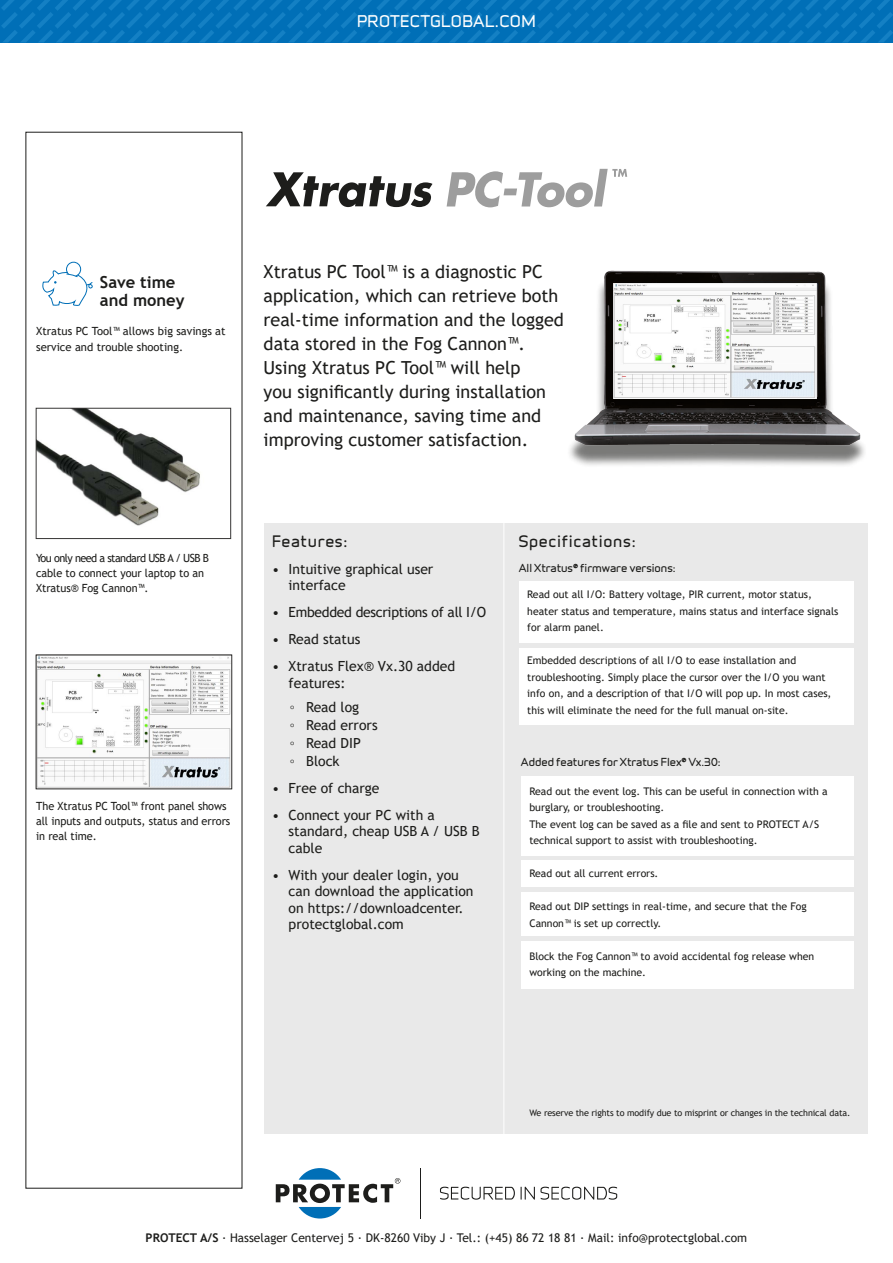
<style>
.page{position:relative;width:893px;height:1263px;background:#fff}
.page>*{position:absolute;margin:0;border:0;box-sizing:border-box;transform-origin:0 0}
.t1{font:18px/24px "Trebuchet MS";color:#1d1d1b}
.t2{font:700 16.5px/18px "Trebuchet MS";color:#1d1d1b}
.t3{font:15.3px "Infinity T Bold";letter-spacing:.03em;color:#fff}
.t4{font:15px "Infinity T Bold";letter-spacing:.05em;color:#1d1d1b}
.t5{font:13.95px/16.5px "Trebuchet MS";color:#1d1d1b}
.t6{font:13.95px "Trebuchet MS";letter-spacing:-.02em;color:#1d1d1b}
.t7{font:12px "Trebuchet MS";color:#1d1d1b}
.Tekst_-_billeder{font:11.25px/15px "Trebuchet MS";letter-spacing:-.005em;color:#1d1d1b}
.t8{font:10.5px/16.5px "Trebuchet MS";color:#1d1d1b}
.t9{font:10.5px "Infinity T Bold";color:#1d1d1b}
.skema_GRÅ{font:9px "Trebuchet MS";letter-spacing:-.01em;color:#1d1d1b}
.s1{font-weight:700}
</style>
<div class="page">
<svg style="left:440px;top:1187px;width:75px;height:13px"></svg>
<svg style="left:521px;top:1187px;width:96px;height:13px"></svg>
<svg style="left:276px;top:1168px;width:124px;height:50px"></svg>
<hr style="left:420px;top:1168px;width:1px;height:50px;background:#1d1d1b">
<svg style="left:1px;top:0;width:892px;height:43px;background:#0472b9"></svg>
<div style="left:264px;top:523px;width:603px;height:610px;background:#e9e9e9"></div>
<hr style="left:503px;top:523px;width:1px;height:648px;background:#fff">
<div style="left:519px;top:581px;width:335px;height:61px;background:#fff"></div>
<svg style="left:42px;top:261px;width:51px;height:45px"></svg>
<svg style="left:266px;top:172px;width:166px;height:35px"></svg>
<svg style="left:447px;top:169px;width:180px;height:38px"></svg>
<div style="left:521px;top:776px;width:333px;height:79px;background:#fff"></div>
<img style="left:38px;top:657px;width:192px;height:130px">
<div style="left:36px;top:655px;width:196px;height:134px;border:1px solid #373635"></div>
<div style="left:567px;top:277px;width:299px;height:191px;background:#1d1d1b;opacity:.59"></div>
<img style="left:567px;top:270px;width:299px;height:183px">
<img style="left:614px;top:284px;width:203px;height:114px">
<img style="left:38px;top:410px;width:162px;height:116px">
<div style="left:36px;top:408px;width:195px;height:131px;border:1px solid #373635"></div>
<div style="left:519px;top:648px;width:335px;height:77px;background:#fff"></div>
<div style="left:521px;top:860px;width:333px;height:27px;background:#fff"></div>
<div style="left:521px;top:892px;width:333px;height:44px;background:#fff"></div>
<div style="left:521px;top:941px;width:333px;height:48px;background:#fff"></div>
<p class="t3" style="left:357px;top:10px;width:180px">PROTECTGLOBAL.COM</p>
<p class="t2" style="left:100px;top:273px;width:86px">Save time and money</p>
<p class="Tekst_-_billeder" style="left:36px;top:323px;width:191px;line-height:15.8px">Xtratus PC Tool™ allows big savings at service and trouble shooting.</p>
<p class="t1" style="left:264px;top:260px;width:302px">Xtratus PC Tool™ is a diagnostic PC application, which can retrieve both real-time information and the logged data stored in the Fog Cannon™.</p>
<p class="t1" style="left:264px;top:356px;width:284px">Using Xtratus PC Tool™ will help you significantly during installation and maintenance, saving time and improving customer satisfaction.</p>
<p class="Tekst_-_billeder" style="left:36px;top:551px;width:174px">You only need a standard USB A / USB B cable to connect your laptop to an<br>Xtratus® Fog Cannon™.</p>
<p class="Tekst_-_billeder" style="left:36px;top:798px;width:196px">The Xtratus PC Tool™ front panel shows all inputs and outputs, status and errors in real time.</p>
<p class="t4" style="left:272px;top:531px;width:77px">Features:</p>
<p class="t5" style="left:289px;top:560px;width:146px;text-indent:-16px">• Intuitive graphical user interface</p>
<p class="t6" style="left:272px;top:603px;width:216px">• Embedded descriptions of all I/O</p>
<p class="t5" style="left:272px;top:631px;width:90px">• Read status</p>
<p class="t5" style="left:289px;top:658px;width:168px;text-indent:-16px">• Xtratus Flex® Vx.30 added features:</p>
<p class="t5" style="left:290px;top:698px;width:71px">◦ Read log</p>
<p class="t5" style="left:290px;top:716px;width:89px">◦ Read errors</p>
<p class="t5" style="left:290px;top:734px;width:73px">◦ Read DIP</p>
<p class="t5" style="left:290px;top:752px;width:51px">◦ Block</p>
<p class="t5" style="left:272px;top:779px;width:109px">• Free of charge</p>
<p class="t5" style="left:289px;top:806px;width:193px;text-indent:-16px">• Connect your PC with a standard, cheap USB A / USB B cable</p>
<p class="t5" style="left:289px;top:866px;width:186px;text-indent:-16px">• With your dealer login, you can download the application on https://downloadcenter. protectglobal.com</p>
<p class="t4" style="left:519px;top:531px;width:118px">Specifications:</p>
<p class="t9" style="left:519px;top:560px;width:158px">All Xtratus® firmware versions:</p>
<p class="t8" style="left:527px;top:586px;width:313px">Read out all I/O: Battery voltage, PIR current, motor status, heater status and temperature, mains status and interface signals for alarm panel.</p>
<p class="t8" style="left:527px;top:652px;width:306px">Embedded descriptions of all I/O to ease installation and troubleshooting. Simply place the cursor over the I/O you want info on, and a description of that I/O will pop up. In most cases, this will eliminate the need for the full manual on-site.</p>
<p class="t9" style="left:521px;top:754px;width:201px">Added features for Xtratus Flex® Vx.30:</p>
<p class="t8" style="left:529px;top:782px;width:300px">Read out the event log. This can be useful in connection with a burglary, or troubleshooting.</p>
<p class="t8" style="left:529px;top:815px;width:291px">The event log can be saved as a file and sent to PROTECT A/S technical support to assist with troubleshooting.</p>
<p class="t8" style="left:529px;top:865px;width:131px">Read out all current errors.</p>
<p class="t8" style="left:529px;top:898px;width:279px">Read out DIP settings in real-time, and secure that the Fog<br>Cannon™ is set up correctly.</p>
<p class="t8" style="left:529px;top:947px;width:286px">Block the Fog Cannon™ to avoid accidental fog release when working on the machine.</p>
<p class="skema_GRÅ" style="left:529px;top:1107px;width:323px">We reserve the rights to modify due to misprint or changes in the technical data.</p>
<p class="t7" style="left:146px;top:1230px;width:603px"><span class="s1">PROTECT A/S</span> · Hasselager Centervej 5 · DK-8260 Viby J · Tel.: (+45) 86 72 18 81 · Mail: info@protectglobal.com</p>
</div>
